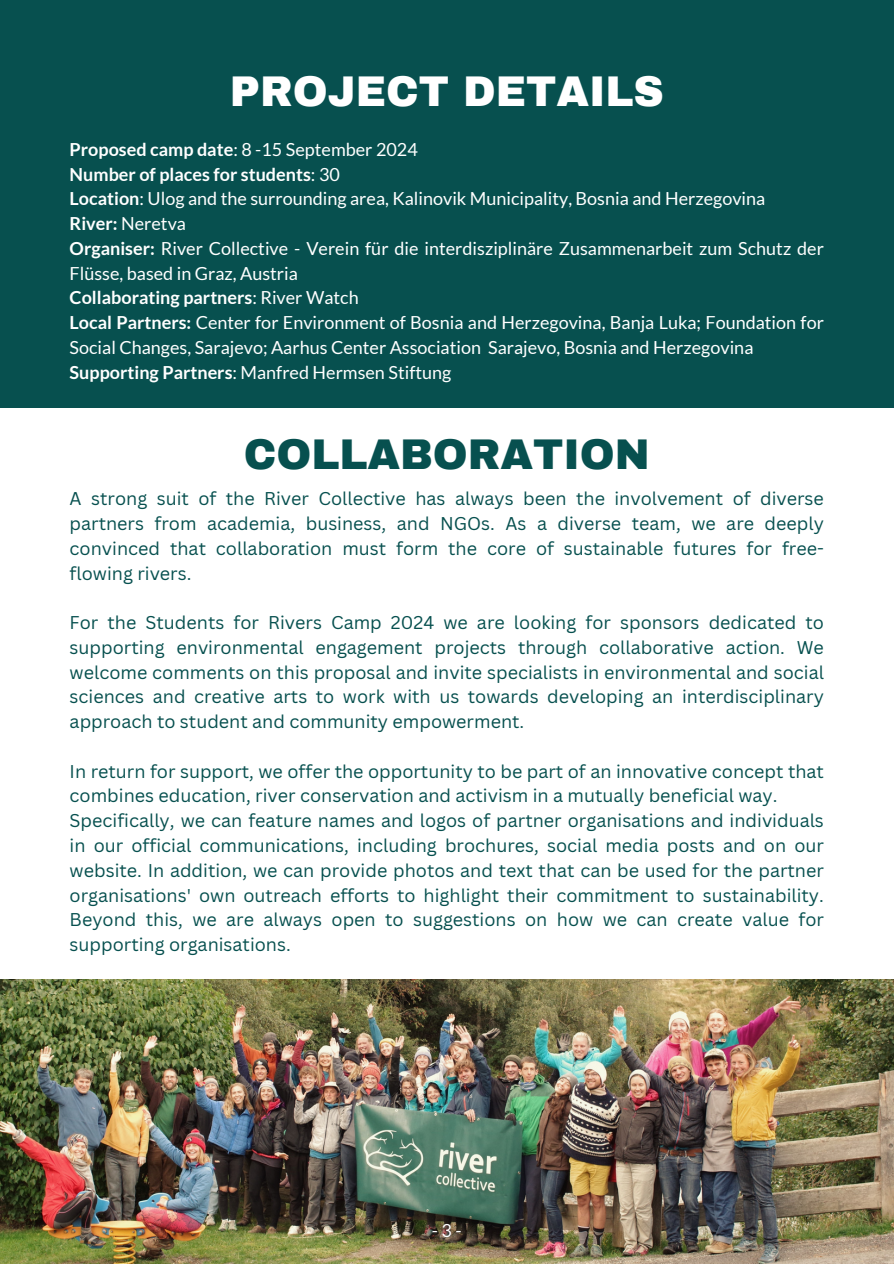
<style>
.page{position:relative;width:894px;height:1264px;background:#fff}
.page>*{position:absolute;margin:0;border:0;box-sizing:border-box;transform-origin:0 0}
.t1{font:900 42px "Archivo";color:#fff}
.t2{font:900 42px "Archivo";color:#07504f}
.t3{font:18px/24.8px "Canva Sans";color:#07504f;text-align:justify}
.t4{font:18px/24.8px "Lato";color:#fff}
.t5{font:700 18px "Lato";color:#fff}
.s1{font-weight:700}
.s2{font-weight:400}
</style>
<div class="page">
<div style="left:0;top:0;width:893px;height:1263px;background:#07504f"></div>
<img style="left:0;top:769px;width:893px;height:494px">
<div style="left:0;top:408px;width:892px;height:570px;background:#fff"></div>
<p class="t1" style="left:229px;top:69px;width:435px">PROJECT DETAILS</p>
<p class="t4" style="left:70px;top:136px;width:349px"><span class="s1">Proposed camp date</span>: 8 -15 September 2024</p>
<p class="t5" style="left:70px;top:163px;width:272px">Number of places for students<span class="s2">: 30</span></p>
<p class="t4" style="left:70px;top:186px;width:697px"><span class="s1">Location</span>: Ulog and the surrounding area, Kalinovik Municipality, Bosnia and Herzegovina</p>
<p class="t4" style="left:70px;top:211px;width:118px"><span class="s1">River:</span> Neretva</p>
<h1 class="t4" style="left:70px;top:235px;width:755px"><span class="s1">Organiser:</span> River Collective - Verein für die interdisziplinäre Zusammenarbeit zum Schutz der<br>Flüsse, based in Graz, Austria</h1>
<p class="t5" style="left:70px;top:286px;width:290px">Collaborating partners<span class="s2">: River Watch</span></p>
<p class="t4" style="left:70px;top:310px;width:755px"><span class="s1">Local Partners:</span> Center for Environment of Bosnia and Herzegovina, Banja Luka; Foundation for<br>Social Changes, Sarajevo; Aarhus Center Association Sarajevo, Bosnia and Herzegovina</p>
<p class="t4" style="left:70px;top:359px;width:383px"><span class="s1">Supporting Partners</span>: Manfred Hermsen Stiftung</p>
<p class="t2" style="left:243px;top:432px;width:407px">COLLABORATION</p>
<p class="t3" style="left:70px;top:486px;width:755px">A strong suit of the River Collective has always been the involvement of diverse partners from academia, business, and NGOs. As a diverse team, we are deeply convinced that collaboration must form the core of sustainable futures for free&shy;flowing rivers.</p>
<p class="t3" style="left:70px;top:609px;width:755px">For the Students for Rivers Camp 2024 we are looking for sponsors dedicated to supporting environmental engagement projects through collaborative action. We welcome comments on this proposal and invite specialists in environmental and social sciences and creative arts to work with us towards developing an interdisciplinary approach to student and community empowerment.</p>
<p class="t3" style="left:70px;top:758px;width:755px">In return for support, we offer the opportunity to be part of an innovative concept that combines education, river conservation and activism in a mutually beneficial way.</p>
<p class="t3" style="left:70px;top:807px;width:755px">Specifically, we can feature names and logos of partner organisations and individuals in our official communications, including brochures, social media posts and on our website. In addition, we can provide photos and text that can be used for the partner organisations' own outreach efforts to highlight their commitment to sustainability.<br>Beyond this, we are always open to suggestions on how we can create value for supporting organisations.</p>
<p class="t4" style="left:432px;top:1217px;width:31px">-3-</p>
</div>
